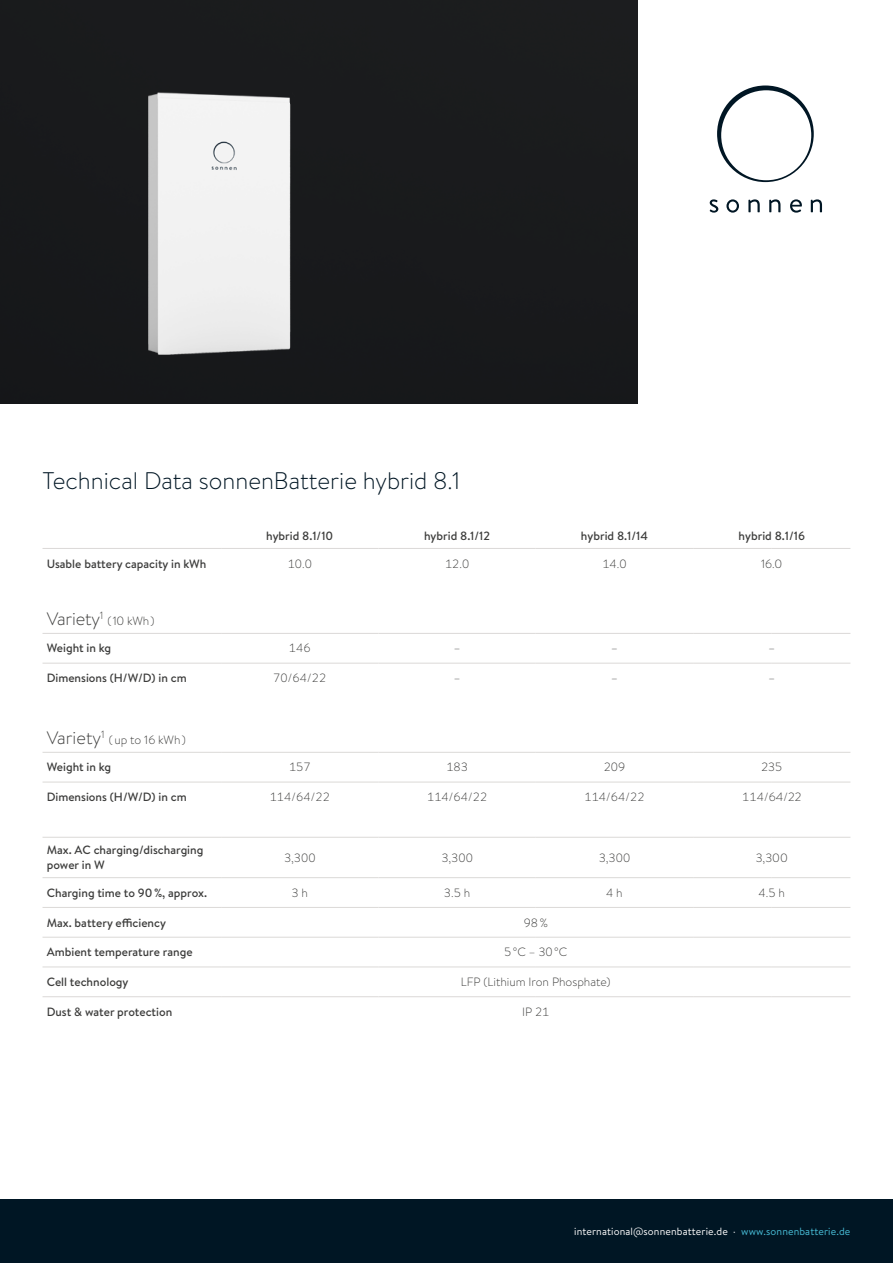
<style>
.page{position:relative;width:893px;height:1263px;background:#fff}
.page>*{position:absolute;margin:0;border:0;box-sizing:border-box;transform-origin:0 0}
.t1{font:300 24px "Brandon Text";color:#001624}
.t2{font:300 18px "Brandon Text";letter-spacing:-.01em;color:#3c3c3b}
.t3{font:500 12px/15px "Brandon Text";color:#3c3c3b}
.t4{font:300 12px "Brandon Text";color:#3c3c3b}
.t5{font:10.5px "Brandon Text";letter-spacing:.01em;color:#fff}
.s1{color:#48bed8}
</style>
<div class="page">
<svg style="left:710px;top:199px;width:8px;height:14px"></svg>
<svg style="left:726px;top:199px;width:13px;height:14px"></svg>
<svg style="left:748px;top:199px;width:12px;height:13px"></svg>
<svg style="left:769px;top:199px;width:11px;height:13px"></svg>
<svg style="left:790px;top:199px;width:12px;height:14px"></svg>
<svg style="left:811px;top:199px;width:11px;height:13px"></svg>
<svg style="left:717px;top:85px;width:97px;height:97px"></svg>
<div style="left:0;top:1199px;width:893px;height:64px;background:#001624"></div>
<div style="left:0;top:0;width:638px;height:404px;background:#191a1c"></div>
<img style="left:148px;top:92px;width:143px;height:263px">
<hr style="left:43px;top:633px;width:178px;height:1px;background:#dbd9d7">
<hr style="left:221px;top:633px;width:157px;height:1px;background:#dbd9d7">
<hr style="left:378px;top:633px;width:158px;height:1px;background:#dbd9d7">
<hr style="left:536px;top:633px;width:157px;height:1px;background:#dbd9d7">
<hr style="left:693px;top:633px;width:79px;height:1px;background:#dbd9d7">
<hr style="left:772px;top:633px;width:78px;height:1px;background:#dbd9d7">
<hr style="left:43px;top:663px;width:178px;height:1px;background:#dbd9d7">
<hr style="left:221px;top:663px;width:157px;height:1px;background:#dbd9d7">
<hr style="left:378px;top:663px;width:158px;height:1px;background:#dbd9d7">
<hr style="left:536px;top:663px;width:157px;height:1px;background:#dbd9d7">
<hr style="left:693px;top:663px;width:79px;height:1px;background:#dbd9d7">
<hr style="left:772px;top:663px;width:78px;height:1px;background:#dbd9d7">
<hr style="left:43px;top:752px;width:178px;height:1px;background:#dbd9d7">
<hr style="left:221px;top:752px;width:157px;height:1px;background:#dbd9d7">
<hr style="left:378px;top:752px;width:158px;height:1px;background:#dbd9d7">
<hr style="left:536px;top:752px;width:157px;height:1px;background:#dbd9d7">
<hr style="left:693px;top:752px;width:79px;height:1px;background:#dbd9d7">
<hr style="left:772px;top:752px;width:78px;height:1px;background:#dbd9d7">
<hr style="left:43px;top:782px;width:178px;height:1px;background:#dbd9d7">
<hr style="left:221px;top:782px;width:157px;height:1px;background:#dbd9d7">
<hr style="left:378px;top:782px;width:158px;height:1px;background:#dbd9d7">
<hr style="left:536px;top:782px;width:157px;height:1px;background:#dbd9d7">
<hr style="left:693px;top:782px;width:79px;height:1px;background:#dbd9d7">
<hr style="left:772px;top:782px;width:78px;height:1px;background:#dbd9d7">
<hr style="left:43px;top:877px;width:178px;height:1px;background:#dbd9d7">
<hr style="left:221px;top:877px;width:157px;height:1px;background:#dbd9d7">
<hr style="left:378px;top:877px;width:158px;height:1px;background:#dbd9d7">
<hr style="left:536px;top:877px;width:157px;height:1px;background:#dbd9d7">
<hr style="left:693px;top:877px;width:79px;height:1px;background:#dbd9d7">
<hr style="left:772px;top:877px;width:78px;height:1px;background:#dbd9d7">
<hr style="left:43px;top:937px;width:178px;height:1px;background:#dbd9d7">
<hr style="left:221px;top:937px;width:157px;height:1px;background:#dbd9d7">
<hr style="left:378px;top:937px;width:158px;height:1px;background:#dbd9d7">
<hr style="left:536px;top:937px;width:157px;height:1px;background:#dbd9d7">
<hr style="left:693px;top:937px;width:79px;height:1px;background:#dbd9d7">
<hr style="left:772px;top:937px;width:78px;height:1px;background:#dbd9d7">
<hr style="left:43px;top:966px;width:178px;height:1px;background:#dbd9d7">
<hr style="left:221px;top:966px;width:157px;height:1px;background:#dbd9d7">
<hr style="left:378px;top:966px;width:158px;height:1px;background:#dbd9d7">
<hr style="left:536px;top:966px;width:157px;height:1px;background:#dbd9d7">
<hr style="left:693px;top:966px;width:79px;height:1px;background:#dbd9d7">
<hr style="left:772px;top:966px;width:78px;height:1px;background:#dbd9d7">
<hr style="left:43px;top:907px;width:178px;height:1px;background:#dbd9d7">
<hr style="left:221px;top:907px;width:157px;height:1px;background:#dbd9d7">
<hr style="left:378px;top:907px;width:158px;height:1px;background:#dbd9d7">
<hr style="left:536px;top:907px;width:157px;height:1px;background:#dbd9d7">
<hr style="left:693px;top:907px;width:79px;height:1px;background:#dbd9d7">
<hr style="left:772px;top:907px;width:78px;height:1px;background:#dbd9d7">
<hr style="left:43px;top:548px;width:178px;height:1px;background:#dbd9d7">
<hr style="left:221px;top:548px;width:157px;height:1px;background:#dbd9d7">
<hr style="left:378px;top:548px;width:158px;height:1px;background:#dbd9d7">
<hr style="left:536px;top:548px;width:157px;height:1px;background:#dbd9d7">
<hr style="left:693px;top:548px;width:79px;height:1px;background:#dbd9d7">
<hr style="left:772px;top:548px;width:78px;height:1px;background:#dbd9d7">
<hr style="left:43px;top:837px;width:178px;height:1px;background:#dbd9d7">
<hr style="left:221px;top:837px;width:157px;height:1px;background:#dbd9d7">
<hr style="left:378px;top:837px;width:158px;height:1px;background:#dbd9d7">
<hr style="left:536px;top:837px;width:157px;height:1px;background:#dbd9d7">
<hr style="left:693px;top:837px;width:79px;height:1px;background:#dbd9d7">
<hr style="left:772px;top:837px;width:78px;height:1px;background:#dbd9d7">
<hr style="left:43px;top:996px;width:178px;height:1px;background:#dbd9d7">
<hr style="left:221px;top:996px;width:157px;height:1px;background:#dbd9d7">
<hr style="left:378px;top:996px;width:158px;height:1px;background:#dbd9d7">
<hr style="left:536px;top:996px;width:157px;height:1px;background:#dbd9d7">
<hr style="left:693px;top:996px;width:79px;height:1px;background:#dbd9d7">
<hr style="left:772px;top:996px;width:78px;height:1px;background:#dbd9d7">
<h1 class="t1" style="left:43px;top:464px;width:419px">Technical Data sonnenBatterie hybrid 8.1</h1>
<p class="t3" style="left:266px;top:528px;width:69px">hybrid 8.1/10</p>
<p class="t3" style="left:424px;top:528px;width:67px">hybrid 8.1/12</p>
<p class="t3" style="left:581px;top:528px;width:68px">hybrid 8.1/14</p>
<p class="t3" style="left:739px;top:528px;width:68px">hybrid 8.1/16</p>
<p class="t3" style="left:47px;top:556px;width:161px">Usable battery capacity in kWh</p>
<p class="t4" style="left:288px;top:555px;width:26px">10.0</p>
<p class="t4" style="left:445px;top:555px;width:26px">12.0</p>
<p class="t4" style="left:602px;top:555px;width:26px">14.0</p>
<p class="t4" style="left:761px;top:555px;width:23px">16.0</p>
<h2 class="t2" style="left:47px;top:606px;width:58px">Variety<sup>1</sup></h2>
<p class="t4" style="left:107px;top:612px;width:49px">(10 kWh)</p>
<p class="t3" style="left:47px;top:640px;width:66px">Weight in kg</p>
<p class="t4" style="left:289px;top:640px;width:23px">146</p>
<p class="t4" style="left:454px;top:640px;width:8px">–</p>
<p class="t4" style="left:611px;top:640px;width:8px">–</p>
<p class="t4" style="left:768px;top:640px;width:8px">–</p>
<p class="t3" style="left:47px;top:670px;width:141px">Dimensions (H/W/D) in cm</p>
<p class="t4" style="left:273px;top:670px;width:54px">70/64/22</p>
<p class="t4" style="left:454px;top:670px;width:8px">–</p>
<p class="t4" style="left:611px;top:670px;width:8px">–</p>
<p class="t4" style="left:768px;top:670px;width:8px">–</p>
<h2 class="t2" style="left:47px;top:725px;width:59px">Variety<sup>1</sup></h2>
<p class="t4" style="left:109px;top:731px;width:79px">(up to 16 kWh)</p>
<p class="t3" style="left:47px;top:759px;width:66px">Weight in kg</p>
<p class="t4" style="left:289px;top:759px;width:23px">157</p>
<p class="t4" style="left:446px;top:759px;width:23px">183</p>
<p class="t4" style="left:604px;top:759px;width:23px">209</p>
<p class="t4" style="left:762px;top:759px;width:22px">235</p>
<p class="t3" style="left:47px;top:789px;width:141px">Dimensions (H/W/D) in cm</p>
<p class="t4" style="left:270px;top:789px;width:62px">114/64/22</p>
<p class="t4" style="left:427px;top:789px;width:62px">114/64/22</p>
<p class="t4" style="left:584px;top:789px;width:62px">114/64/22</p>
<p class="t4" style="left:742px;top:789px;width:61px">114/64/22</p>
<p class="t3" style="left:47px;top:842px;width:158px">Max. AC charging/discharging power in W</p>
<p class="t4" style="left:284px;top:849px;width:33px">3,300</p>
<p class="t4" style="left:441px;top:849px;width:33px">3,300</p>
<p class="t4" style="left:599px;top:849px;width:33px">3,300</p>
<p class="t4" style="left:756px;top:849px;width:33px">3,300</p>
<p class="t3" style="left:47px;top:885px;width:162px">Charging time to 90%, approx.</p>
<p class="t4" style="left:291px;top:884px;width:18px">3 h</p>
<p class="t4" style="left:444px;top:884px;width:28px">3.5 h</p>
<p class="t4" style="left:606px;top:884px;width:18px">4 h</p>
<p class="t4" style="left:759px;top:884px;width:28px">4.5 h</p>
<p class="t3" style="left:47px;top:914px;width:121px">Max. battery efficiency</p>
<p class="t4" style="left:524px;top:914px;width:26px">98%</p>
<p class="t3" style="left:47px;top:944px;width:147px">Ambient temperature range</p>
<p class="t4" style="left:504px;top:944px;width:65px">5°C – 30°C</p>
<p class="t3" style="left:47px;top:974px;width:83px">Cell technology</p>
<p class="t4" style="left:461px;top:974px;width:151px">LFP (Lithium Iron Phosphate)</p>
<p class="t3" style="left:47px;top:1004px;width:127px">Dust &amp; water protection</p>
<p class="t4" style="left:522px;top:1003px;width:29px">IP 21</p>
<p class="t5" style="left:574px;top:1224px;width:278px">international@sonnenbatterie.de · <span class="s1">www.sonnenbatterie.de</span></p>
</div>
